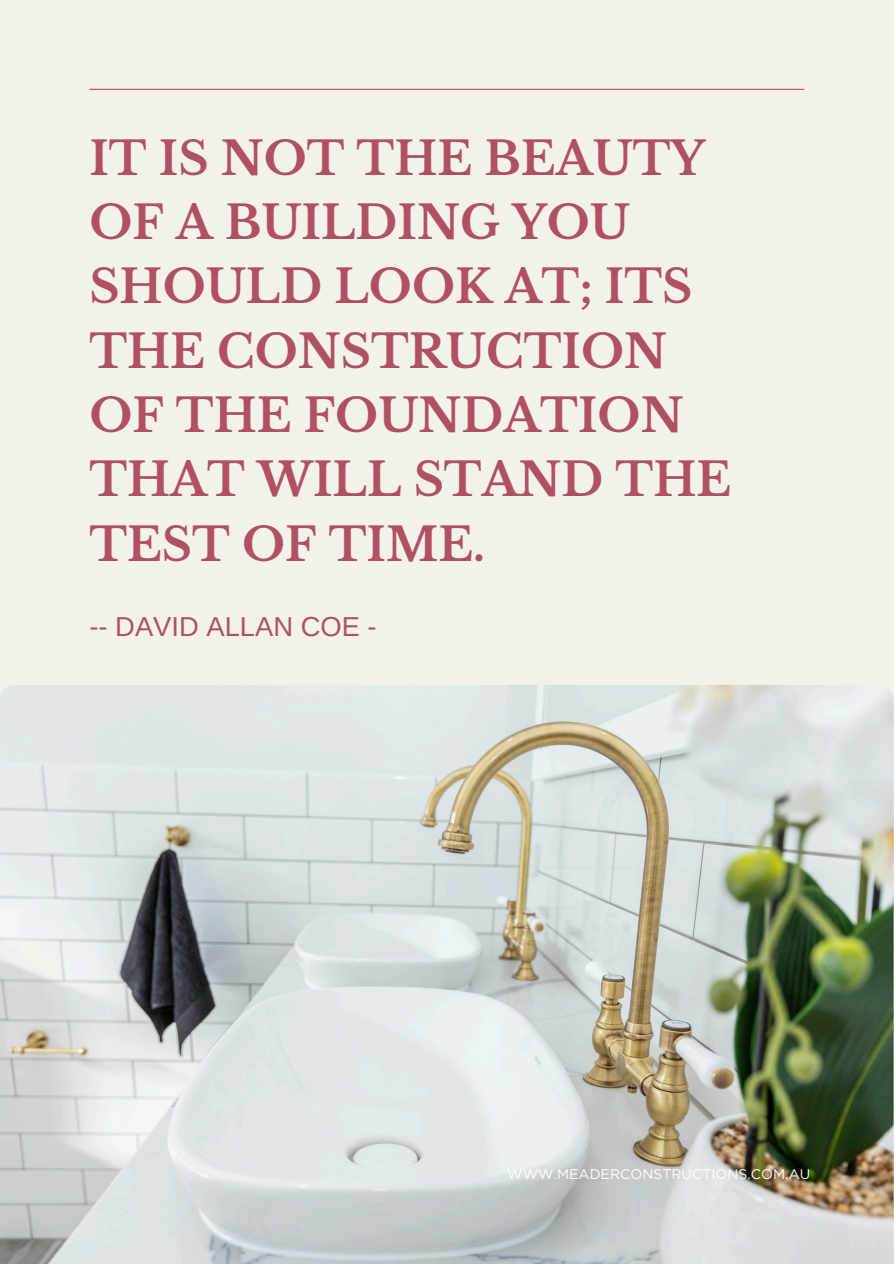
<style>
.page{position:relative;width:894px;height:1264px;background:#fff}
.page>*{position:absolute;margin:0;border:0;box-sizing:border-box;transform-origin:0 0}
.t1{font:700 45.6px/64.3px "Libre Baskerville";color:#af5163}
.t2{font:27.3px "Arimo";color:#af5163}
.t3{font:13.95px "Gotham";color:#fff}
</style>
<div class="page">
<div style="left:0;top:0;width:893px;height:1263px;background:#f2f2e9"></div>
<img style="left:0;top:685px;width:893px;height:578px">
<hr style="left:89px;top:89px;width:715px;height:1px;background:#af5163">
<h2 class="t1" style="left:89px;top:126px;width:643px">IT IS NOT THE BEAUTY<br>OF A BUILDING YOU<br>SHOULD LOOK AT; ITS<br>THE CONSTRUCTION<br>OF THE FOUNDATION<br>THAT WILL STAND THE<br>TEST OF TIME.</h2>
<p class="t2" style="left:89px;top:611px;width:289px">-- DAVID ALLAN COE -</p>
<p class="t3" style="left:507px;top:1165px;width:304px">WWW.MEADERCONSTRUCTIONS.COM.AU</p>
</div>
